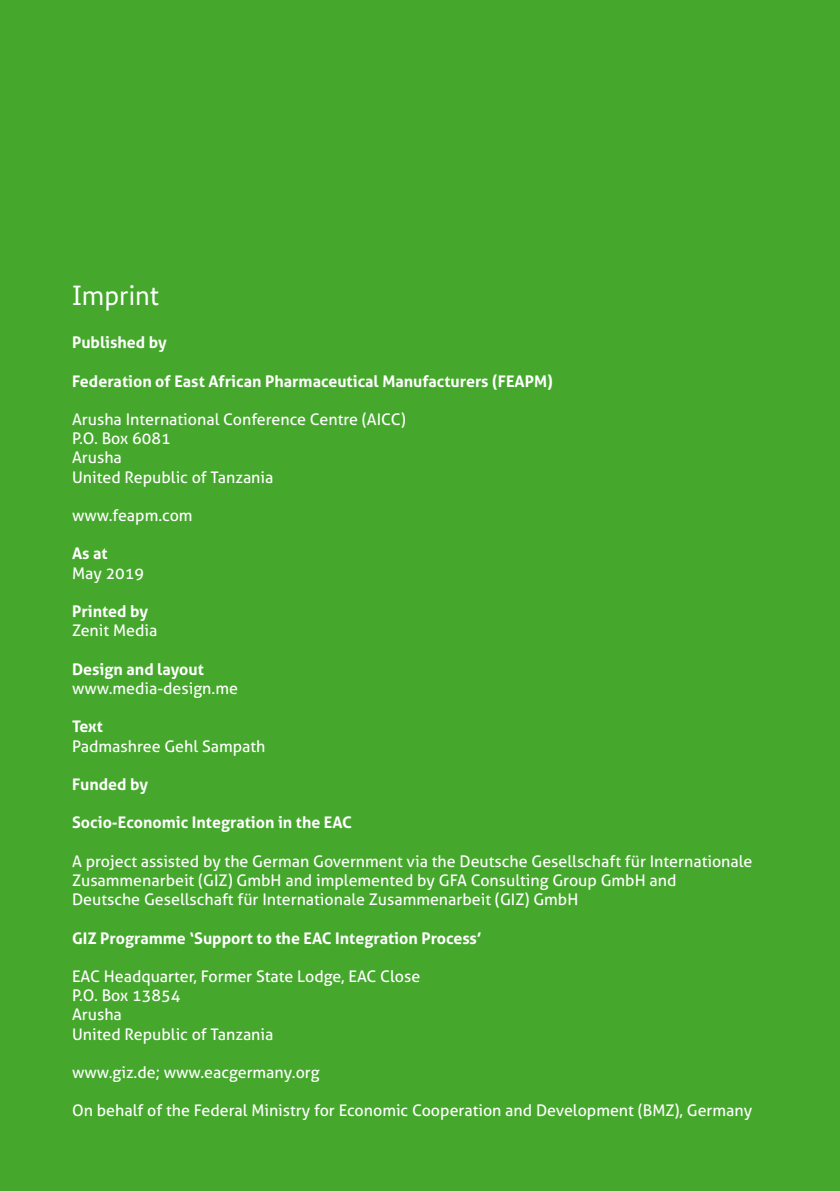
<style>
.page{position:relative;width:840px;height:1191px;background:#fff}
.page>*{position:absolute;margin:0;border:0;box-sizing:border-box;transform-origin:0 0}
.t1{font:28px "Bundes Sans";color:#fff}
.t2{font:16px/19.2px "Aller";color:#fff}
.t3{font:700 16px "Aller";color:#fff}
</style>
<div class="page">
<div style="left:0;top:0;width:839px;height:1191px;background:#45a82c"></div>
<h1 class="t1" style="left:72px;top:278px;width:89px">Imprint</h1>
<p class="t3" style="left:72px;top:332px;width:96px">Published by</p>
<p class="t3" style="left:72px;top:371px;width:482px">Federation of East African Pharmaceutical Manufacturers (FEAPM)</p>
<p class="t2" style="left:72px;top:410px;width:335px">Arusha International Conference Centre (AICC)<br>P.O. Box 6081<br>Arusha<br>United Republic of Tanzania</p>
<p class="t2" style="left:72px;top:506px;width:122px">www.feapm.com</p>
<p class="t3" style="left:72px;top:544px;width:37px">As at</p>
<p class="t2" style="left:72px;top:563px;width:73px">May 2019</p>
<p class="t3" style="left:72px;top:601px;width:78px">Printed by</p>
<p class="t2" style="left:72px;top:621px;width:87px">Zenit Media</p>
<p class="t3" style="left:72px;top:659px;width:133px">Design and layout</p>
<p class="t2" style="left:72px;top:678px;width:167px">www.media-design.me</p>
<p class="t3" style="left:72px;top:716px;width:32px">Text</p>
<p class="t2" style="left:72px;top:736px;width:195px">Padmashree Gehl Sampath</p>
<p class="t3" style="left:72px;top:774px;width:77px">Funded by</p>
<p class="t3" style="left:72px;top:812px;width:281px">Socio-Economic Integration in the EAC</p>
<p class="t2" style="left:72px;top:851px;width:681px">A project assisted by the German Government via the Deutsche Gesellschaft für Internationale<br>Zusammenarbeit (GIZ) GmbH and implemented by GFA Consulting Group GmbH and<br>Deutsche Gesellschaft für Internationale Zusammenarbeit (GIZ) GmbH</p>
<p class="t3" style="left:72px;top:928px;width:411px">GIZ Programme ‘Support to the EAC Integration Process’</p>
<p class="t2" style="left:72px;top:966px;width:349px">EAC Headquarter, Former State Lodge, EAC Close<br>P.O. Box 13854<br>Arusha<br>United Republic of Tanzania</p>
<p class="t2" style="left:72px;top:1062px;width:249px">www.giz.de; www.eacgermany.org</p>
<p class="t2" style="left:72px;top:1101px;width:681px">On behalf of the Federal Ministry for Economic Cooperation and Development (BMZ), Germany</p>
</div>
